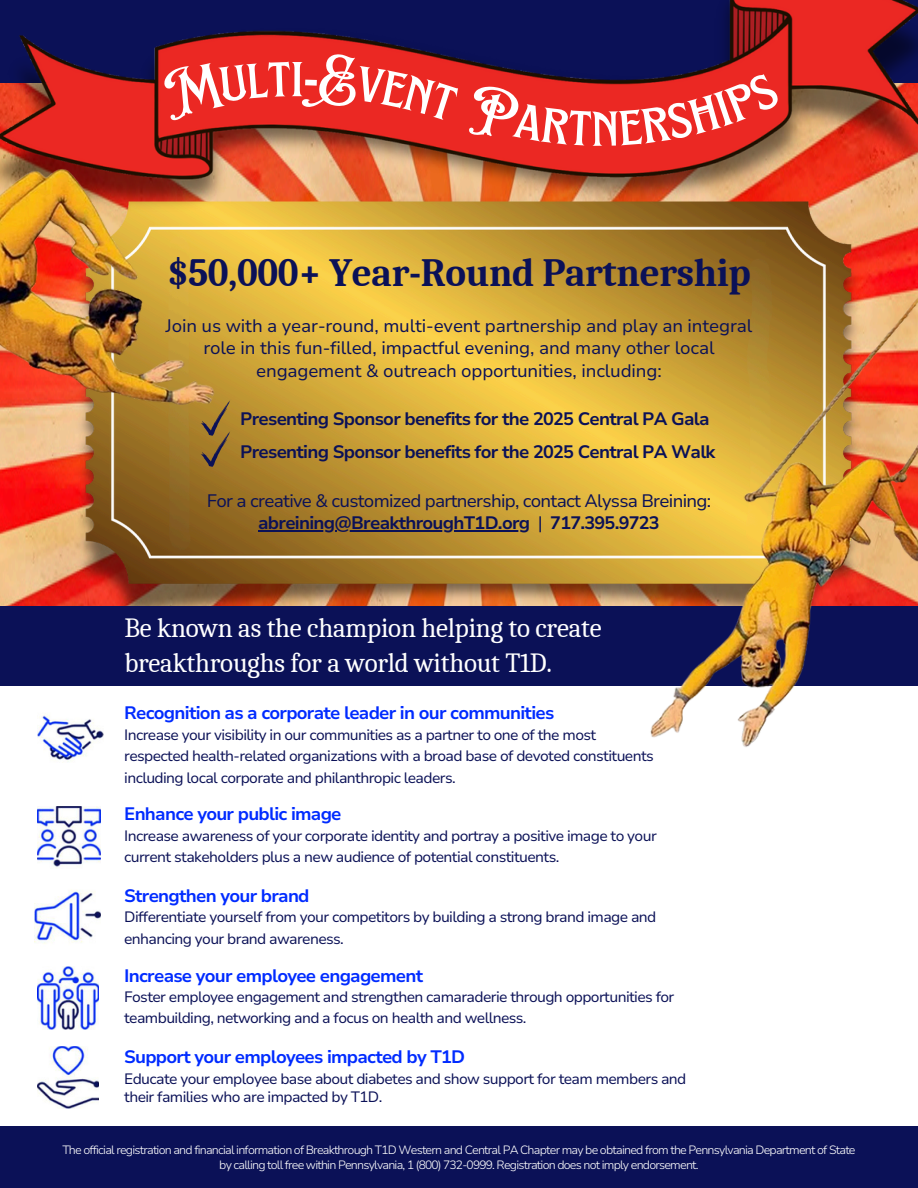
<style>
.page{position:relative;width:918px;height:1188px;background:#fff}
.page>*{position:absolute;margin:0;border:0;box-sizing:border-box;transform-origin:0 0}
.t1{font:60px "EFCO Brookshire";color:#fff}
.t2{font:700 39px "Caladea";letter-spacing:-.01em;color:#0b1157}
.t3{font:27px/34.8px "Caladea";letter-spacing:-.01em;color:#fff}
.t4{font:18px/22.5px "Nunito Sans 10 pt";letter-spacing:-.01em;color:#0b1157;text-align:center}
.t5{font:700 18px "Nunito Sans 10 pt";letter-spacing:-.04em;color:#002bff}
.t6{font:700 18px "Nunito Sans 10 pt";letter-spacing:-.04em;color:#0b1157}
.t7{font:18px "Nunito Sans 10 pt";letter-spacing:-.04em;color:#0b1157}
.t8{font:15px/21.3px "Nunito Sans 10 pt";letter-spacing:-.04em;color:#0b1157}
.t9{font:300 12px "Nunito Sans 10 pt";letter-spacing:-.065em;color:#fff}
.s1{font-weight:400}
</style>
<div class="page">
<img style="left:40px;top:220px;width:837px;height:387px">
<div style="left:0;top:607px;width:918px;height:79px;background:#0b1157"></div>
<div style="left:0;top:1127px;width:918px;height:61px;background:#0b1157"></div>
<img style="left:0;top:0;width:918px;height:220px">
<img style="left:623px;top:283px;width:295px;height:464px">
<img style="left:37px;top:806px;width:63px;height:63px">
<img style="left:35px;top:890px;width:65px;height:54px">
<img style="left:37px;top:966px;width:62px;height:63px">
<img style="left:37px;top:1047px;width:62px;height:62px">
<img style="left:37px;top:713px;width:66px;height:50px">
<img style="left:0;top:18px;width:236px;height:468px">
<hr style="left:258px;top:530px;width:272px;height:1px;background:#0b1157">
<div style="left:161px;top:59px;width:130px;height:62px;background:#eb2823"></div>
<svg style="left:302px;top:51px;width:479px;height:95px"></svg>
<h4 class="t1" style="left:291px;top:41px;width:14px">i</h4>
<p class="t2" style="left:167px;top:251px;width:585px">$50,000+ Year-Round Partnership</p>
<h1 class="t4" style="left:165px;top:314px;width:588px">Join us with a year-round, multi-event partnership and play an integral role in this fun-filled, impactful evening, and many other local</h1>
<h1 class="t4" style="left:256px;top:359px;width:407px">engagement &amp; outreach opportunities, including:</h1>
<p class="t6" style="left:240px;top:407px;width:471px">Presenting Sponsor benefits for the 2025 Central PA Gala</p>
<p class="t6" style="left:240px;top:440px;width:477px">Presenting Sponsor benefits for the 2025 Central PA Walk</p>
<p class="t7" style="left:207px;top:488px;width:506px">For a creative &amp; customized partnership, contact Alyssa Breining:</p>
<p class="t6" style="left:258px;top:511px;width:403px">abreining@BreakthroughT1D.org <span class="s1">|</span> 717.395.9723</p>
<p class="t3" style="left:124px;top:611px;width:479px">Be known as the champion helping to create breakthroughs for a world without T1D.</p>
<p class="t5" style="left:124px;top:701px;width:432px">Recognition as a corporate leader in our communities</p>
<h5 class="t8" style="left:124px;top:724px;width:531px">Increase your visibility in our communities as a partner to one of the most respected health-related organizations with a broad base of devoted constituents including local corporate and philanthropic leaders.</h5>
<p class="t5" style="left:124px;top:802px;width:219px">Enhance your public image</p>
<p class="t8" style="left:124px;top:825px;width:534px">Increase awareness of your corporate identity and portray a positive image to your current stakeholders plus a new audience of potential constituents.</p>
<p class="t5" style="left:124px;top:884px;width:187px">Strengthen your brand</p>
<h5 class="t8" style="left:124px;top:907px;width:534px">Differentiate yourself from your competitors by building a strong brand image and enhancing your brand awareness.</h5>
<p class="t5" style="left:124px;top:963px;width:301px">Increase your employee engagement</p>
<p class="t8" style="left:124px;top:986px;width:552px">Foster employee engagement and strengthen camaraderie through opportunities for teambuilding, networking and a focus on health and wellness.</p>
<p class="t5" style="left:124px;top:1045px;width:343px">Support your employees impacted by T1D</p>
<p class="t8" style="left:124px;top:1070px;width:564px;line-height:18px">Educate your employee base about diabetes and show support for team members and their families who are impacted by T1D.</p>
<p class="t9" style="left:62px;top:1142px;width:795px">The official registration and financial information of Breakthrough T1D Western and Central PA Chapter may be obtained from the Pennsylvania Department of State</p>
<p class="t9" style="left:219px;top:1157px;width:481px">by calling toll free within Pennsylvania, 1 (800) 732-0999. Registration does not imply endorsement.</p>
</div>
